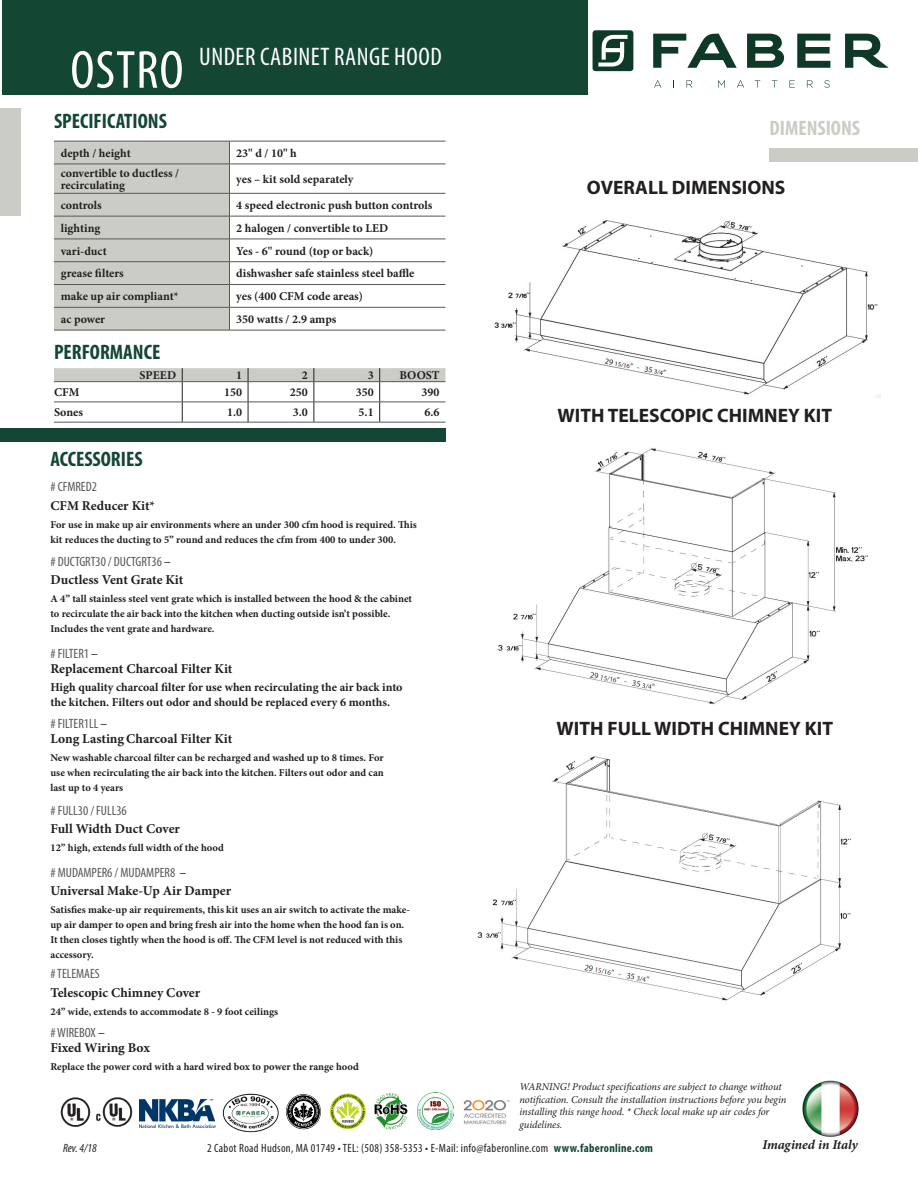
<style>
.page{position:relative;width:918px;height:1188px;background:#fff}
.page>*{position:absolute;margin:0;border:0;box-sizing:border-box;transform-origin:0 0}
.t1{font:condensed 25.5px "Myriad Pro";letter-spacing:.02em;color:#fff}
.t2{font:700 condensed 21px "Myriad Pro";color:#144634}
.t3{font:700 condensed 21px "Myriad Pro";color:#ccccc7}
.t4{font:700 19.5px "Myriad Pro";color:#231f20}
.t5{font:700 13.5px/15px "Minion Pro";color:#231f20}
.t6{font:condensed 13.5px "Myriad Pro";color:#575757}
.t7{font:italic 700 13.5px "Minion Pro";letter-spacing:-.005em;color:#231f20}
.t8{font:700 12px/15px "Minion Pro";color:#231f20}
.t9{font:condensed 12px "Myriad Pro";letter-spacing:.025em;color:#231f20}
.t10{font:italic condensed 12px "Myriad Pro";color:#231f20}
.t11{font:700 10.5px/15px "Minion Pro";color:#231f20}
.t12{font:italic 10.5px/12.6px "Minion Pro";letter-spacing:-.01em;color:#231f20}
.s1{font-size:54px}
.s2{color:#231f20}
.s3{font-family:"Myriad Pro";font-weight:400;font-stretch:condensed;color:#575757}
.s4{font-family:"Myriad Pro";font-weight:400;font-stretch:condensed}
.s5{font-weight:700;color:#144634}
</style>
<div class="page">
<div style="left:0;top:108px;width:20px;height:108px;background:#ccccc7"></div>
<div style="left:0;top:429px;width:446px;height:13px;background:#144634"></div>
<div style="left:770px;top:148px;width:148px;height:14px;background:#ccccc7"></div>
<hr style="left:230px;top:141px;width:216px;height:1px;background:#575757">
<hr style="left:230px;top:164px;width:216px;height:1px;background:#575757">
<hr style="left:230px;top:193px;width:216px;height:1px;background:#575757">
<hr style="left:230px;top:216px;width:216px;height:1px;background:#575757">
<hr style="left:230px;top:239px;width:216px;height:1px;background:#575757">
<hr style="left:230px;top:261px;width:216px;height:1px;background:#575757">
<hr style="left:230px;top:284px;width:216px;height:1px;background:#575757">
<hr style="left:230px;top:307px;width:216px;height:1px;background:#575757">
<svg style="left:54px;top:141px;width:176px;height:189px;background:#c6c6c2"></svg>
<hr style="left:54px;top:330px;width:176px;height:1px;background:#575757">
<hr style="left:230px;top:330px;width:216px;height:1px;background:#575757">
<div style="left:2px;top:0;width:586px;height:94px;background:#144634"></div>
<div style="left:593px;top:30px;width:40px;height:41px;background:#0d3926;border-radius:3px"></div>
<svg style="left:747px;top:34px;width:37px;height:34px"></svg>
<svg style="left:797px;top:34px;width:33px;height:34px"></svg>
<svg style="left:845px;top:34px;width:44px;height:34px"></svg>
<svg style="left:653px;top:34px;width:84px;height:34px"></svg>
<svg style="left:654px;top:80px;width:7px;height:8px"></svg>
<svg style="left:687px;top:80px;width:6px;height:8px"></svg>
<svg style="left:718px;top:80px;width:7px;height:8px"></svg>
<svg style="left:737px;top:80px;width:7px;height:8px"></svg>
<svg style="left:755px;top:80px;width:5px;height:8px"></svg>
<svg style="left:772px;top:80px;width:5px;height:8px"></svg>
<svg style="left:790px;top:80px;width:5px;height:8px"></svg>
<svg style="left:807px;top:80px;width:6px;height:8px"></svg>
<svg style="left:824px;top:80px;width:6px;height:8px"></svg>
<svg style="left:598px;top:35px;width:30px;height:32px"></svg>
<img style="left:60px;top:1097px;width:73px;height:30px">
<img style="left:139px;top:1099px;width:77px;height:28px">
<svg style="left:330px;top:1094px;width:36px;height:35px"></svg>
<svg style="left:287px;top:1095px;width:33px;height:33px"></svg>
<div style="left:285px;top:1093px;width:37px;height:37px;border:1px solid #fff;border-radius:50%"></div>
<img style="left:374px;top:1093px;width:34px;height:37px">
<img style="left:417px;top:1093px;width:36px;height:36px">
<img style="left:222px;top:1093px;width:57px;height:40px">
<img style="left:802px;top:1080px;width:57px;height:57px">
<img style="left:463px;top:1099px;width:47px;height:26px">
<svg style="left:54px;top:368px;width:392px;height:54px"></svg>
<hr style="left:54px;top:381px;width:128px;height:1px;background:#575757">
<hr style="left:182px;top:381px;width:66px;height:1px;background:#575757">
<hr style="left:248px;top:381px;width:66px;height:1px;background:#575757">
<hr style="left:314px;top:381px;width:66px;height:1px;background:#575757">
<hr style="left:380px;top:381px;width:66px;height:1px;background:#575757">
<hr style="left:54px;top:402px;width:128px;height:1px;background:#575757">
<hr style="left:54px;top:422px;width:128px;height:1px;background:#575757">
<hr style="left:182px;top:402px;width:66px;height:1px;background:#575757">
<hr style="left:248px;top:402px;width:66px;height:1px;background:#575757">
<hr style="left:314px;top:402px;width:66px;height:1px;background:#575757">
<hr style="left:182px;top:422px;width:66px;height:1px;background:#575757">
<hr style="left:248px;top:422px;width:66px;height:1px;background:#575757">
<hr style="left:314px;top:422px;width:66px;height:1px;background:#575757">
<hr style="left:380px;top:402px;width:66px;height:1px;background:#575757">
<hr style="left:380px;top:422px;width:66px;height:1px;background:#575757">
<img style="left:494px;top:220px;width:386px;height:177px">
<img style="left:477px;top:756px;width:374px;height:245px">
<img style="left:498px;top:448px;width:371px;height:257px">
<p class="t1" style="left:70px;top:41px;width:373px"><span class="s1">OSTRO</span> UNDER CABINET RANGE HOOD</p>
<p class="t2" style="left:54px;top:108px;width:114px">SPECIFICATIONS</p>
<p class="t3" style="left:770px;top:115px;width:92px">DIMENSIONS</p>
<p class="t8" style="left:61px;top:145px;width:72px">depth / height</p>
<p class="t8" style="left:236px;top:145px;width:62px">23" d / 10" h</p>
<p class="t8" style="left:61px;top:166px;width:120px">convertible to ductless /</p>
<p class="t8" style="left:61px;top:178px;width:66px">recirculating</p>
<p class="t8" style="left:236px;top:172px;width:119px">yes – kit sold separately</p>
<p class="t4" style="left:587px;top:175px;width:200px">OVERALL DIMENSIONS</p>
<p class="t8" style="left:61px;top:198px;width:42px">controls</p>
<p class="t8" style="left:236px;top:198px;width:198px">4 speed electronic push button controls</p>
<p class="t8" style="left:61px;top:220px;width:41px">lighting</p>
<p class="t8" style="left:236px;top:220px;width:153px">2 halogen / convertible to LED</p>
<p class="t8" style="left:61px;top:243px;width:48px">vari-duct</p>
<p class="t8" style="left:236px;top:243px;width:139px">Yes - 6" round (top or back)</p>
<p class="t8" style="left:61px;top:266px;width:65px">grease filters</p>
<p class="t8" style="left:236px;top:266px;width:180px">dishwasher safe stainless steel baffle</p>
<p class="t8" style="left:61px;top:289px;width:119px">make up air compliant*</p>
<p class="t8" style="left:236px;top:289px;width:128px">yes (400 CFM code areas)</p>
<p class="t8" style="left:61px;top:312px;width:46px">ac power</p>
<p class="t8" style="left:236px;top:312px;width:102px">350 watts / 2.9 amps</p>
<p class="t2" style="left:54px;top:339px;width:108px">PERFORMANCE</p>
<p class="t8" style="left:140px;top:368px;width:38px">SPEED</p>
<p class="t8" style="left:236px;top:368px;width:7px">1</p>
<p class="t8" style="left:302px;top:368px;width:7px">2</p>
<p class="t8" style="left:368px;top:368px;width:7px">3</p>
<p class="t8" style="left:400px;top:368px;width:41px">BOOST</p>
<p class="t8" style="left:54px;top:385px;width:27px">CFM</p>
<p class="t8" style="left:224px;top:385px;width:19px">150</p>
<p class="t8" style="left:290px;top:385px;width:19px">250</p>
<p class="t8" style="left:356px;top:385px;width:19px">350</p>
<p class="t8" style="left:422px;top:385px;width:19px">390</p>
<p class="t8" style="left:54px;top:405px;width:31px">Sones</p>
<p class="t8" style="left:227px;top:405px;width:17px">1.0</p>
<p class="t8" style="left:293px;top:405px;width:17px">3.0</p>
<p class="t8" style="left:359px;top:405px;width:17px">5.1</p>
<p class="t8" style="left:424px;top:405px;width:17px">6.6</p>
<p class="t2" style="left:50px;top:446px;width:94px">ACCESSORIES</p>
<p class="t6" style="left:50px;top:479px;width:48px"># CFMRED2</p>
<p class="t5" style="left:50px;top:498px;width:106px">CFM Reducer Kit*</p>
<p class="t11" style="left:50px;top:517px;width:368px">For use in make up air environments where an under 300 cfm hood is required. This kit reduces the ducting to 5” round and reduces the cfm from 400 to under 300.</p>
<p class="t6" style="left:50px;top:553px;width:122px"># DUCTGRT30 / DUCTGRT36 <span class="s2">–</span></p>
<p class="t5" style="left:50px;top:572px;width:135px">Ductless Vent Grate Kit</p>
<p class="t11" style="left:50px;top:591px;width:363px">A 4” tall stainless steel vent grate which is installed between the hood &amp; the cabinet to recirculate the air back into the kitchen when ducting outside isn’t possible.<br>Includes the vent grate and hardware.</p>
<p class="t5" style="left:50px;top:646px;width:184px"><span class="s3"># FILTER1</span> <span class="s4">–<br></span>Replacement Charcoal Filter Kit</p>
<p class="t8" style="left:50px;top:679px;width:354px">High quality charcoal filter for use when recirculating the air back into the kitchen. Filters out odor and should be replaced every 6 months.</p>
<p class="t5" style="left:50px;top:716px;width:183px"><span class="s3"># FILTER1LL</span> <span class="s4">–<br></span>Long Lasting Charcoal Filter Kit</p>
<p class="t11" style="left:50px;top:750px;width:335px;text-align:justify">New washable charcoal filter can be recharged and washed up to 8 times. For use when recirculating the air back into the kitchen. Filters out odor and can last up to 4 years</p>
<p class="t6" style="left:50px;top:802px;width:78px"># FULL30 / FULL36</p>
<p class="t5" style="left:50px;top:821px;width:131px">Full Width Duct Cover</p>
<p class="t11" style="left:50px;top:840px;width:175px">12” high, extends full width of the hood</p>
<p class="t6" style="left:50px;top:864px;width:137px"># MUDAMPER6 / MUDAMPER8 <span class="s2">–</span></p>
<p class="t5" style="left:50px;top:883px;width:182px">Universal Make-Up Air Damper</p>
<p class="t11" style="left:50px;top:902px;width:361px">Satisfies make-up air requirements, this kit uses an air switch to activate the make&shy;up air damper to open and bring fresh air into the home when the hood fan is on.<br>It then closes tightly when the hood is off. The CFM level is not reduced with this accessory.</p>
<p class="t6" style="left:50px;top:966px;width:51px"># TELEMAES</p>
<p class="t5" style="left:50px;top:985px;width:151px">Telescopic Chimney Cover</p>
<p class="t11" style="left:50px;top:1004px;width:229px">24” wide, extends to accommodate 8 - 9 foot ceilings</p>
<p class="t5" style="left:50px;top:1025px;width:101px"><span class="s3"># WIREBOX</span> <span class="s4">–<br></span>Fixed Wiring Box</p>
<p class="t11" style="left:50px;top:1059px;width:310px">Replace the power cord with a hard wired box to power the range hood</p>
<p class="t4" style="left:558px;top:402px;width:276px">WITH TELESCOPIC CHIMNEY KIT</p>
<p class="t4" style="left:557px;top:716px;width:278px">WITH FULL WIDTH CHIMNEY KIT</p>
<p class="t12" style="left:519px;top:1081px;width:268px">WARNING! Product specifications are subject to change without notification. Consult the installation instructions before you begin installing this range hood. * Check local make up air codes for guidelines.</p>
<p class="t10" style="left:63px;top:1141px;width:35px">Rev. 4/18</p>
<p class="t9" style="left:207px;top:1141px;width:447px">2 Cabot Road Hudson, MA 01749 • TEL: (508) 358-5353 • E-Mail: info@faberonline.com <span class="s5">www.faberonline.com</span></p>
<p class="t7" style="left:763px;top:1135px;width:97px">Imagined in Italy</p>
</div>
